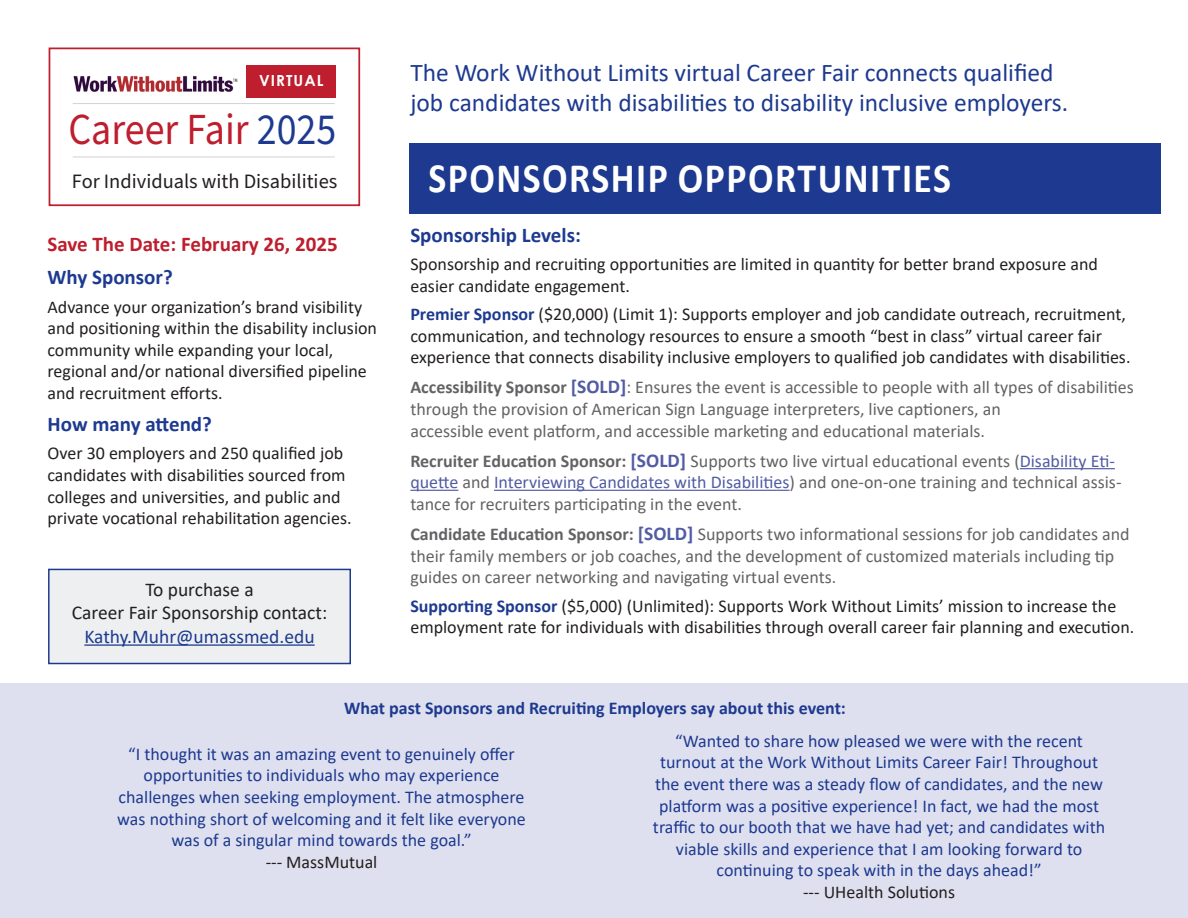
<style>
.page{position:relative;width:1188px;height:918px;background:#fff}
.page>*{position:absolute;margin:0;border:0;box-sizing:border-box;transform-origin:0 0}
.t1{font:44.4px "Source Sans Pro";color:#be1e2d;scale:.9 1}
.H1{font:700 42px "Calibri";letter-spacing:.04em;color:#fff;scale:.9 1}
.Career_Faor_Tag_Line{font:25.5px/30.6px "Calibri";color:#1d3a90}
.t2{font:700 21px "Calibri";color:#1d3a90}
.L2_header{font:700 21px "Calibri";color:#be1e2d}
.t3{font:20.4px "Source Sans Pro";color:#231f20}
.t4{font:19.5px/23.4px "Calibri";color:#231f20;text-align:center}
.L2_header-2{font:18px/21.6px "Calibri";color:#231f20}
.t5{font:18px/21.6px "Calibri";color:#636366}
.t6{font:18px/21.6px "Calibri";color:#1d3a90;text-align:center}
.t7{font:700 18px "Calibri";color:#1d3a90}
.t8{font:700 15.3px "Century Gothic";letter-spacing:.07em;color:#fff}
.s1{color:#1d3a90}
.s2{font-weight:700;color:#1d3a90}
.s3{font-weight:700}
.s4{font-weight:700;font-size:19.5px;color:#525ca4}
.s5{color:#525ca4}
.s6{color:#231f20}
</style>
<div class="page">
<div style="left:0;top:684px;width:1188px;height:234px;background:#dfe0ef"></div>
<div style="left:48px;top:569px;width:303px;height:95px;background:#edeff1;border:2px solid #1d3a90"></div>
<div style="left:409px;top:144px;width:752px;height:70px;background:#1d3a90"></div>
<div style="left:49px;top:48px;width:311px;height:158px;background:#fff;border:2px solid #be1e2d"></div>
<img style="left:73px;top:70px;width:174px;height:25px">
<div style="left:247px;top:65px;width:89px;height:32px;background:#be1e2d"></div>
<hr style="left:73px;top:157px;width:262px;height:1px;background:#d1d2d4">
<hr style="left:73px;top:103px;width:262px;height:1px;background:#d1d2d4">
<hr style="left:1020px;top:468px;width:95px;height:1px;background:#525ca4">
<hr style="left:410px;top:490px;width:48px;height:1px;background:#525ca4">
<hr style="left:494px;top:490px;width:296px;height:1px;background:#525ca4">
<hr style="left:84px;top:644px;width:231px;height:2px;background:#1d3a90">
<p class="t8" style="left:259px;top:69px;width:66px">VIRTUAL</p>
<p class="t1" style="left:69px;top:100px;width:299px">Career Fair <span class="s1">2025</span></p>
<p class="t3" style="left:72px;top:168px;width:267px">For Individuals with Disabilities</p>
<p class="L2_header" style="left:48px;top:229px;width:292px">Save The Date: February 26, 2025</p>
<h4 class="t2" style="left:48px;top:262px;width:127px">Why Sponsor?</h4>
<p class="L2_header-2" style="left:48px;top:295px;width:331px">Advance your organization’s brand visibility and positioning within the disability inclusion community while expanding your local, regional and/or national diversified pipeline and recruitment efforts.</p>
<h4 class="t2" style="left:48px;top:409px;width:166px">How many attend?</h4>
<p class="L2_header-2" style="left:48px;top:442px;width:306px">Over 30 employers and 250 qualified job candidates with disabilities sourced from colleges and universities, and public and private vocational rehabilitation agencies.</p>
<p class="t4" style="left:145px;top:577px;width:110px">To purchase a</p>
<p class="t4" style="left:72px;top:601px;width:257px">Career Fair Sponsorship contact:<br><span class="s1">Kathy.Muhr@umassmed.edu</span></p>
<h3 class="Career_Faor_Tag_Line" style="left:410px;top:56px;width:659px">The Work Without Limits virtual Career Fair connects qualified job candidates with disabilities to disability inclusive employers.</h3>
<h2 class="H1" style="left:428px;top:148px;width:582px">SPONSORSHIP OPPORTUNITIES</h2>
<h4 class="t2" style="left:410px;top:220px;width:172px">Sponsorship Levels:</h4>
<p class="L2_header-2" style="left:410px;top:253px;width:689px">Sponsorship and recruiting opportunities are limited in quantity for better brand exposure and easier candidate engagement.</p>
<p class="L2_header-2" style="left:410px;top:303px;width:722px"><span class="s2">Premier Sponsor</span> ($20,000) (Limit 1): Supports employer and job candidate outreach, recruitment, communication, and technology resources to ensure a smooth “best in class” virtual career fair experience that connects disability inclusive employers to qualified job candidates with disabilities.</p>
<p class="t5" style="left:410px;top:376px;width:725px"><span class="s3">Accessibility Sponsor</span> <span class="s4">[SOLD]</span>: Ensures the event is accessible to people with all types of disabilities through the provision of American Sign Language interpreters, live captioners, an<br>accessible event platform, and accessible marketing and educational materials.</p>
<p class="t5" style="left:410px;top:449px;width:713px"><span class="s3">Recruiter Education Sponsor:</span> <span class="s4">[SOLD]</span> Supports two live virtual educational events (<span class="s5">Disability Eti&shy;quette</span> and <span class="s5">Interviewing Candidates with Disabilities</span>) and one-on-one training and technical assis&shy;tance for recruiters participating in the event.</p>
<p class="t5" style="left:410px;top:523px;width:721px"><span class="s3">Candidate Education Sponsor:</span> <span class="s4">[SOLD]</span> Supports two informational sessions for job candidates and their family members or job coaches, and the development of customized materials including tip guides on career networking and navigating virtual events.</p>
<p class="L2_header-2" style="left:410px;top:594px;width:725px"><span class="s2">Supporting Sponsor</span> ($5,000) (Unlimited): Supports Work Without Limits’ mission to increase the employment rate for individuals with disabilities through overall career fair planning and execution.</p>
<h4 class="t7" style="left:344px;top:695px;width:503px">What past Sponsors and Recruiting Employers say about this event:</h4>
<p class="t6" style="left:117px;top:743px;width:410px">“I thought it was an amazing event to genuinely offer opportunities to individuals who may experience challenges when seeking employment. The atmosphere was nothing short of welcoming and it felt like everyone was of a singular mind towards the goal.”<br><span class="s6">--- MassMutual</span></p>
<p class="t6" style="left:653px;top:730px;width:454px">“Wanted to share how pleased we were with the recent turnout at the Work Without Limits Career Fair! Throughout the event there was a steady flow of candidates, and the new platform was a positive experience! In fact, we had the most traffic to our booth that we have had yet; and candidates with viable skills and experience that I am looking forward to continuing to speak with in the days ahead!”<br><span class="s6">--- UHealth Solutions</span></p>
</div>
